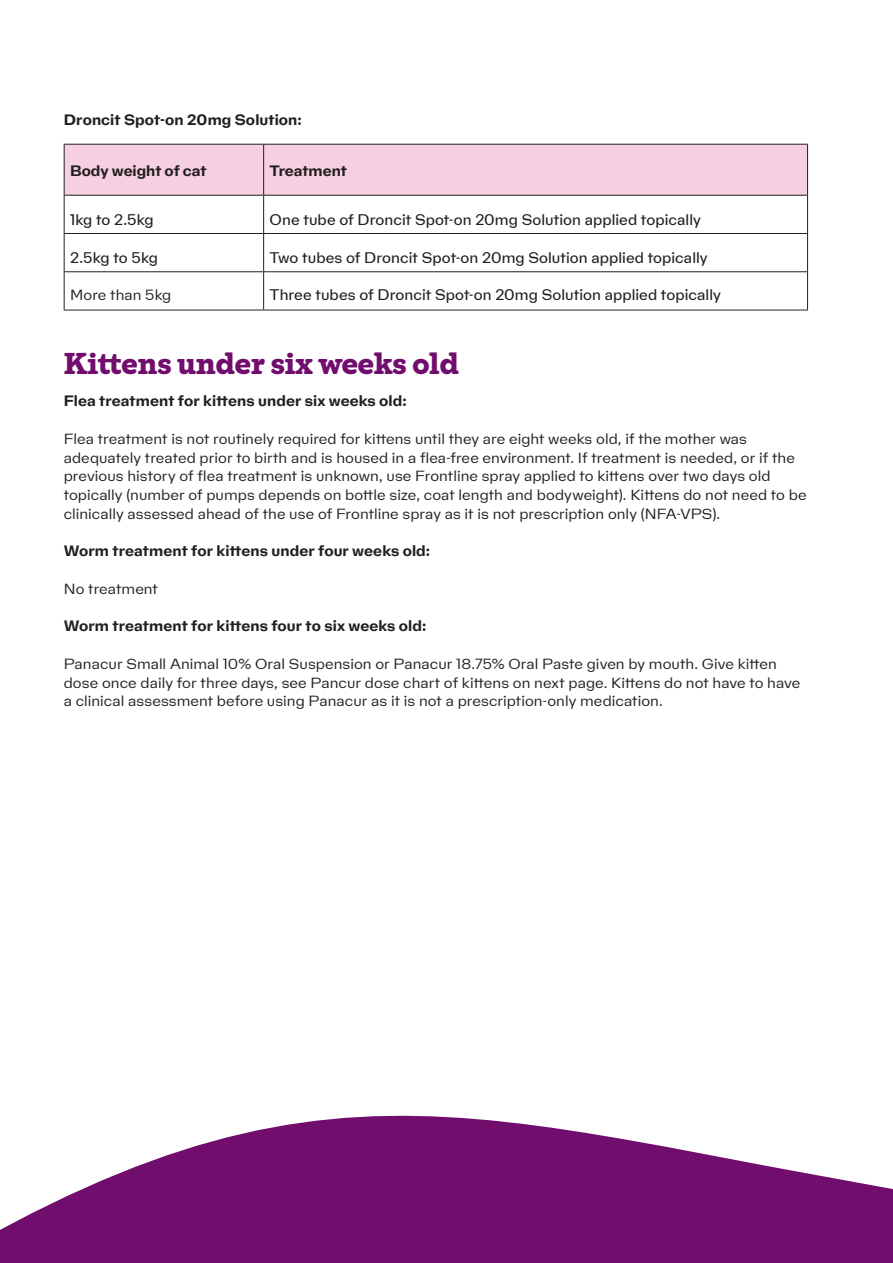
<style>
.page{position:relative;width:893px;height:1263px;background:#fff}
.page>*{position:absolute;margin:0;border:0;box-sizing:border-box;transform-origin:0 0}
.t1{font:30px "Cats Headline";color:#710d6d}
._05_Body_text_A4{font:300 15px/18.8px "Na N Metrify C Std";letter-spacing:.005em;color:#231f20}
._05_Body_text_A4-2{font:15px "Na N Metrify C Std";letter-spacing:.005em;color:#231f20}
._05_Body_text_A4-3{font:15px "Na N Metrify C Std Bld";letter-spacing:.005em;color:#231f20}
._01_Body_Copy{font:15px "Na N Metrify C Std Bld";color:#231f20}
</style>
<div class="page">
<svg style="left:0;top:1115px;width:893px;height:148px;fill:#710d6d"></svg>
<div style="left:65px;top:145px;width:742px;height:50px;background:#f6d0e2"></div>
<hr style="left:64px;top:144px;width:200px;height:1px;background:#231f20">
<hr style="left:64px;top:145px;width:1px;height:50px;background:#231f20">
<hr style="left:264px;top:144px;width:544px;height:1px;background:#231f20">
<hr style="left:263px;top:145px;width:1px;height:50px;background:#231f20">
<hr style="left:807px;top:145px;width:1px;height:50px;background:#231f20">
<hr style="left:64px;top:195px;width:200px;height:1px;background:#231f20">
<hr style="left:64px;top:196px;width:1px;height:37px;background:#231f20">
<hr style="left:264px;top:195px;width:544px;height:1px;background:#231f20">
<hr style="left:263px;top:196px;width:1px;height:37px;background:#231f20">
<hr style="left:807px;top:196px;width:1px;height:37px;background:#231f20">
<hr style="left:64px;top:233px;width:200px;height:1px;background:#231f20">
<hr style="left:64px;top:234px;width:1px;height:37px;background:#231f20">
<hr style="left:264px;top:233px;width:544px;height:1px;background:#231f20">
<hr style="left:263px;top:234px;width:1px;height:37px;background:#231f20">
<hr style="left:807px;top:234px;width:1px;height:37px;background:#231f20">
<hr style="left:64px;top:271px;width:200px;height:1px;background:#231f20">
<hr style="left:64px;top:272px;width:1px;height:38px;background:#231f20">
<hr style="left:264px;top:271px;width:544px;height:1px;background:#231f20">
<hr style="left:263px;top:272px;width:1px;height:38px;background:#231f20">
<hr style="left:807px;top:272px;width:1px;height:38px;background:#231f20">
<hr style="left:64px;top:310px;width:200px;height:1px;background:#231f20">
<hr style="left:264px;top:310px;width:544px;height:1px;background:#231f20">
<p class="_05_Body_text_A4-3" style="left:64px;top:108px;width:239px">Droncit Spot-on 20mg Solution:</p>
<p class="_01_Body_Copy" style="left:70px;top:159px;width:138px">Body weight of cat</p>
<p class="_01_Body_Copy" style="left:270px;top:159px;width:79px">Treatment</p>
<p class="_05_Body_text_A4-2" style="left:70px;top:208px;width:85px">1kg to 2.5kg</p>
<p class="_05_Body_text_A4-2" style="left:270px;top:208px;width:433px">One tube of Droncit Spot-on 20mg Solution applied topically</p>
<p class="_05_Body_text_A4-2" style="left:70px;top:246px;width:89px">2.5kg to 5kg</p>
<p class="_05_Body_text_A4-2" style="left:270px;top:246px;width:440px">Two tubes of Droncit Spot-on 20mg Solution applied topically</p>
<p class="_05_Body_text_A4" style="left:70px;top:285px;width:103px">More than 5kg</p>
<p class="_05_Body_text_A4-2" style="left:270px;top:283px;width:453px">Three tubes of Droncit Spot-on 20mg Solution applied topically</p>
<p class="t1" style="left:64px;top:340px;width:397px">Kittens under six weeks old</p>
<p class="_05_Body_text_A4-3" style="left:64px;top:389px;width:344px">Flea treatment for kittens under six weeks old:</p>
<p class="_05_Body_text_A4" style="left:64px;top:429px;width:744px">Flea treatment is not routinely required for kittens until they are eight weeks old, if the mother was adequately treated prior to birth and is housed in a flea-free environment. If treatment is needed, or if the previous history of flea treatment is unknown, use Frontline spray applied to kittens over two days old topically (number of pumps depends on bottle size, coat length and bodyweight). Kittens do not need to be clinically assessed ahead of the use of Frontline spray as it is not prescription only (NFA-VPS).</p>
<p class="_05_Body_text_A4-3" style="left:64px;top:539px;width:368px">Worm treatment for kittens under four weeks old:</p>
<p class="_05_Body_text_A4" style="left:64px;top:579px;width:96px">No treatment</p>
<p class="_05_Body_text_A4-3" style="left:64px;top:614px;width:364px">Worm treatment for kittens four to six weeks old:</p>
<p class="_05_Body_text_A4" style="left:64px;top:654px;width:738px">Panacur Small Animal 10% Oral Suspension or Panacur 18.75% Oral Paste given by mouth. Give kitten dose once daily for three days, see Pancur dose chart of kittens on next page. Kittens do not have to have a clinical assessment before using Panacur as it is not a prescription-only medication.</p>
</div>
